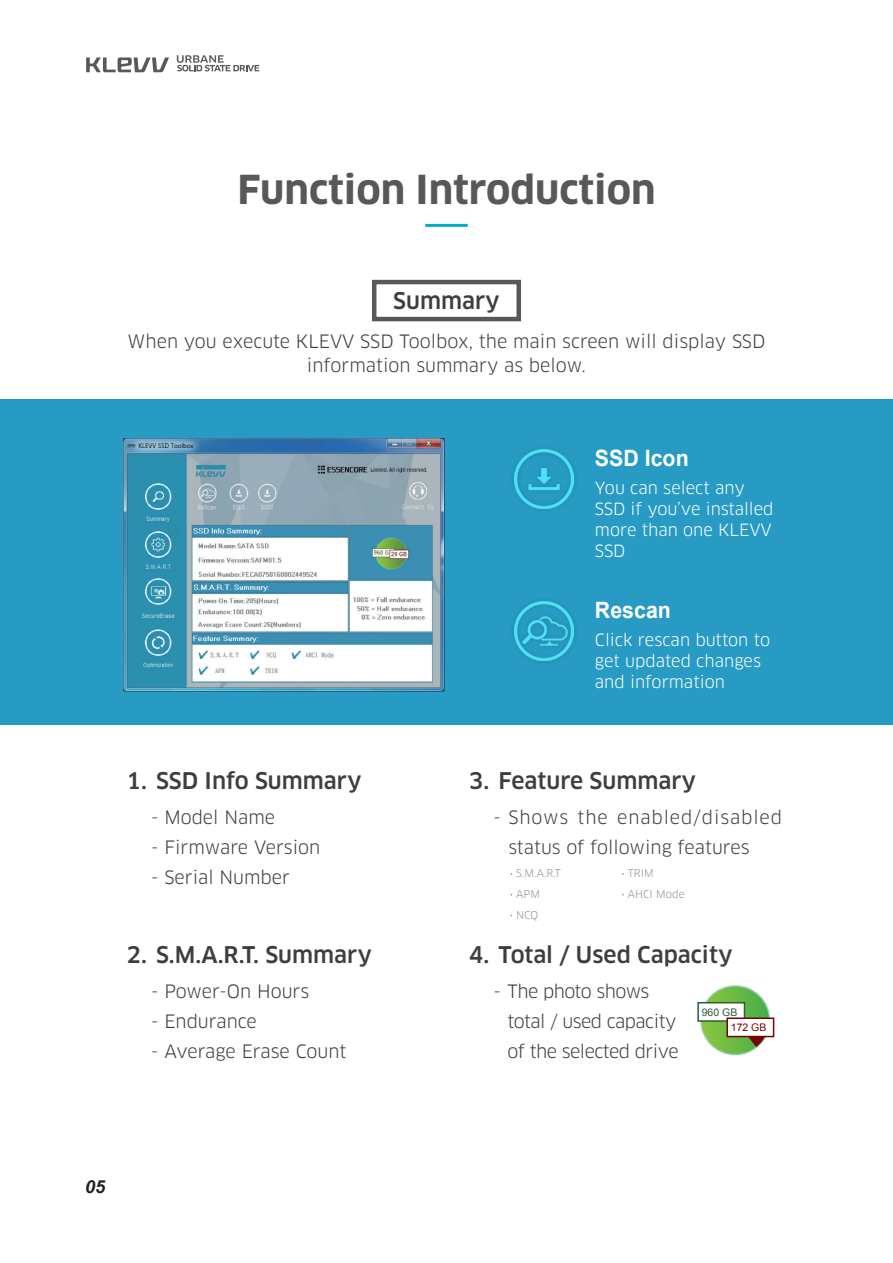
<style>
.page{position:relative;width:893px;height:1263px;background:#fff}
.page>*{position:absolute;margin:0;border:0;box-sizing:border-box;transform-origin:0 0}
.t1{font:700 39px "Clan OT";color:#57585a}
.t2{font:500 22.5px "Clan OT";color:#3e3e3f}
.t3{font:700 22.5px "Arial";color:#fff;scale:.95 1}
.t4{font:18px/24px "Clan OT";color:#3e3e3f;text-align:center}
.t5{font:18px/30px "Clan OT";letter-spacing:-.03em;color:#3e3e3f}
.t6{font:italic 700 18px "Arial";color:#231f20}
.t7{font:16.5px/21px "Clan OT";color:#fff}
.t8{font:10.5px "Clan OT";color:#939598}
.t9{font:10.5px "Arial";color:#2e5e35}
.t10{font:10.5px "Arial";color:#760405}
</style>
<div class="page">
<hr style="left:85px;top:85px;width:723px;height:1px;background:#57585a">
<div style="left:0;top:400px;width:893px;height:325px;background:#279bc3"></div>
<hr style="left:425px;top:224px;width:43px;height:3px;background:#00aeca">
<div style="left:372px;top:280px;width:149px;height:41px;border:4px solid #57585a"></div>
<img style="left:123px;top:438px;width:322px;height:253px">
<img style="left:514px;top:449px;width:60px;height:60px">
<img style="left:514px;top:601px;width:60px;height:60px">
<svg style="left:701px;top:986px;width:69px;height:68px;background:#6dba48"></svg>
<div style="left:700px;top:985px;width:70px;height:70px;border:2px solid #90cea1;border-radius:50%"></div>
<svg style="left:736px;top:1037px;width:33px;height:10px"></svg>
<div style="left:697px;top:1002px;width:48px;height:20px;background:#fff;border:2px solid #2e5e35"></div>
<div style="left:726px;top:1017px;width:48px;height:20px;background:#fff;border:2px solid #760405"></div>
<svg style="left:86px;top:57px;width:83px;height:15px"></svg>
<svg style="left:177px;top:55px;width:82px;height:16px"></svg>
<h1 class="t1" style="left:237px;top:167px;width:420px">Function Introduction</h1>
<p class="t2" style="left:393px;top:288px;width:108px">Summary</p>
<p class="t4" style="left:128px;top:330px;width:639px">When you execute KLEVV SSD Toolbox, the main screen will display SSD information summary as below.</p>
<p class="t3" style="left:595px;top:443px;width:100px">SSD Icon</p>
<p class="t7" style="left:595px;top:478px;width:180px">You can select any<br>SSD if you’ve installed more than one KLEVV<br>SSD</p>
<p class="t2" style="left:126px;top:768px;width:237px">1. SSD Info Summary</p>
<p class="t4" style="left:151px;top:805px;width:125px">- Model Name</p>
<p class="t4" style="left:151px;top:835px;width:171px">- Firmware Version</p>
<p class="t4" style="left:151px;top:865px;width:140px">- Serial Number</p>
<p class="t2" style="left:126px;top:942px;width:247px">2. S.M.A.R.T. Summary</p>
<p class="t4" style="left:151px;top:979px;width:160px">- Power-On Hours</p>
<p class="t4" style="left:151px;top:1009px;width:107px">- Endurance</p>
<p class="t4" style="left:151px;top:1039px;width:197px">- Average Erase Count</p>
<p class="t3" style="left:595px;top:595px;width:82px">Rescan</p>
<p class="t7" style="left:595px;top:629px;width:177px">Click rescan button to get updated changes and information</p>
<p class="t2" style="left:469px;top:768px;width:229px">3. Feature Summary</p>
<p class="t4" style="left:508px;top:802px;width:275px;line-height:30px;text-align:left;text-indent:-15px">- Shows the enabled/disabled status of following features</p>
<p class="t8" style="left:516px;top:867px;width:46px">S.M.A.R.T</p>
<p class="t8" style="left:628px;top:867px;width:27px">TRIM</p>
<p class="t8" style="left:516px;top:888px;width:25px">APM</p>
<p class="t8" style="left:628px;top:888px;width:58px">AHCI Mode</p>
<p class="t8" style="left:516px;top:909px;width:24px">NCQ</p>
<p class="t2" style="left:469px;top:942px;width:265px">4. Total / Used Capacity</p>
<p class="t5" style="left:508px;top:976px;width:173px;text-indent:-14px">- The photo shows total / used capacity of the selected drive</p>
<p class="t9" style="left:702px;top:1005px;width:37px">960 GB</p>
<p class="t10" style="left:731px;top:1020px;width:37px">172 GB</p>
<p class="t6" style="left:85px;top:1175px;width:22px">05</p>
</div>
